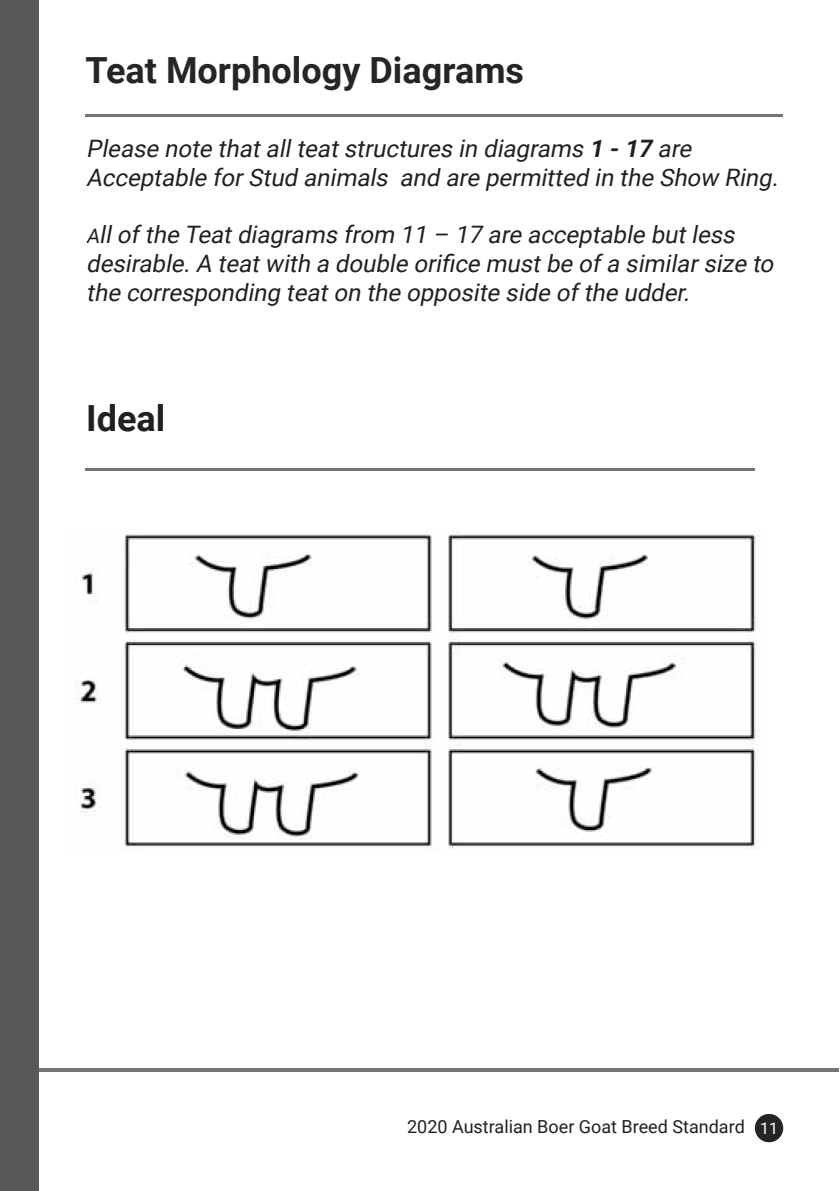
<style>
.page{position:relative;width:840px;height:1191px;background:#fff}
.page>*{position:absolute;margin:0;border:0;box-sizing:border-box;transform-origin:0 0}
.t1{font:700 36px "Roboto";color:#242526}
.t2{font:700 36px "Roboto";color:#231f20}
.t3{font:italic 24px/28.8px "Roboto";color:#231f20}
.t4{font:18px "Roboto";color:#231f20}
.s1{font-weight:700}
.s2{font-size:20px}
.s3{font-size:16px;color:#fff}
</style>
<div class="page">
<div style="left:754px;top:1114px;width:28px;height:28px;background:#242526;border-radius:50%"></div>
<hr style="left:0;top:1068px;width:838px;height:3px;background:#757575">
<div style="left:0;top:0;width:39px;height:1191px;background:#565758"></div>
<hr style="left:85px;top:114px;width:697px;height:3px;background:#757575">
<img style="left:75px;top:531px;width:685px;height:319px">
<hr style="left:85px;top:468px;width:669px;height:3px;background:#757575">
<h1 class="t1" style="left:85px;top:50px;width:440px">Teat Morphology Diagrams</h1>
<p class="t3" style="left:86px;top:134px;width:697px">Please note thatallteatstructures in diagrams <span class="s1">1 - 17</span> are<br>Acceptable forStud animals and are permitted in the Show Ring.</p>
<p class="t3" style="left:86px;top:221px;width:693px"><span class="s2">A</span>llofthe Teatdiagrams from 11 – 17 are acceptable butless desirable.A teatwith a double orifice mustbe ofa similarsize to the corresponding teaton the opposite side ofthe udder.</p>
<h1 class="t2" style="left:86px;top:398px;width:81px">Ideal</h1>
<p class="t4" style="left:407px;top:1116px;width:372px">2020 Australian Boer Goat Breed Standard <span class="s3">11</span></p>
</div>
